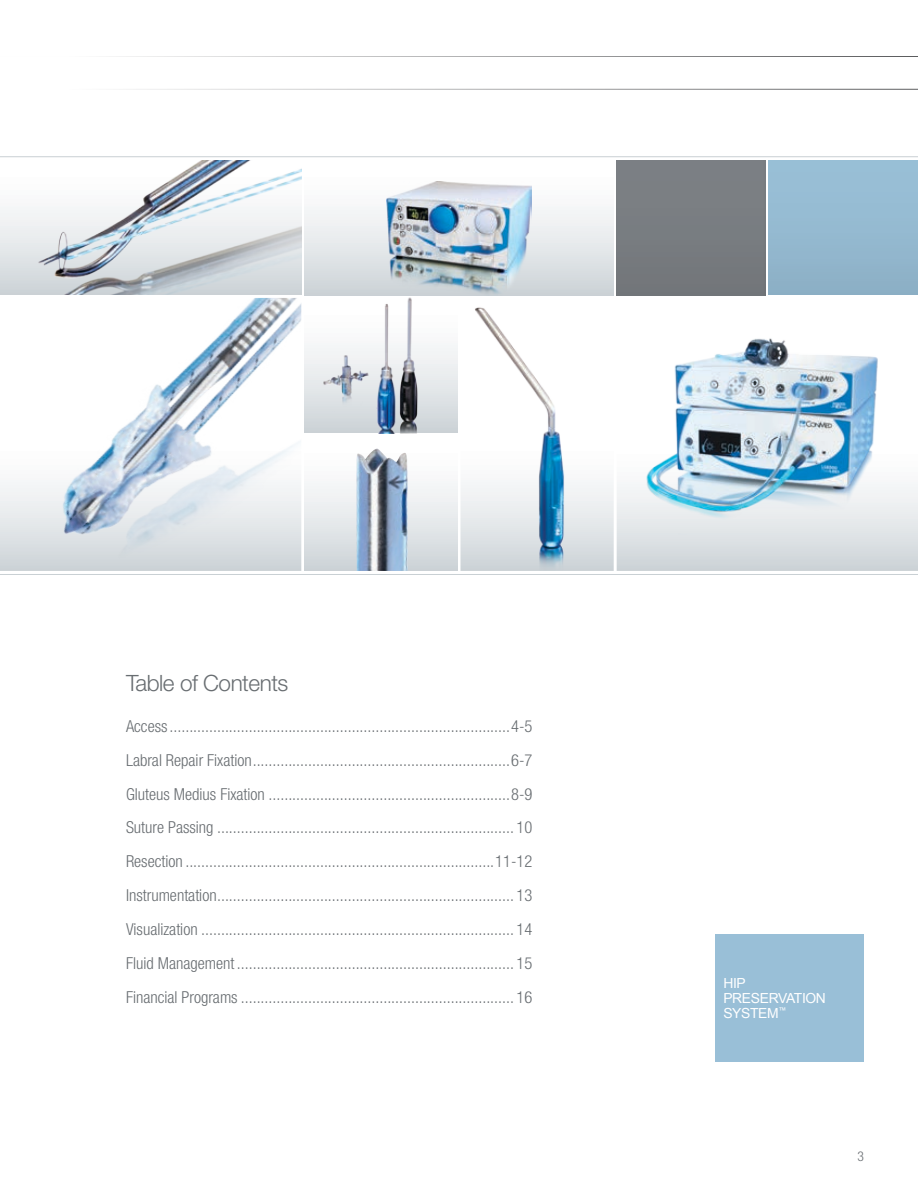
<style>
.page{position:relative;width:918px;height:1188px;background:#fff}
.page>*{position:absolute;margin:0;border:0;box-sizing:border-box;transform-origin:0 0}
.t1{font:300 22.5px "Helvetica Neue LT Std";letter-spacing:-.02em;color:#686d71}
.t2{font:300 condensed 16.5px/33.9px "Helvetica Neue LT Std";color:#686d71;text-align:justify}
.t3{font:13.8px/14.5px "Arial";letter-spacing:-.025em;color:#fff}
.t4{font:300 condensed 13.5px "Helvetica Neue LT Std";color:#686d71}
</style>
<div class="page">
<hr style="left:0;top:89px;width:918px;height:1px;background:#58595b">
<hr style="left:0;top:56px;width:918px;height:1px;background:#58595b">
<div style="left:716px;top:934px;width:148px;height:128px;background:#99bfd7"></div>
<hr style="left:0;top:574px;width:918px;height:1px;background:#c9d0d4">
<hr style="left:0;top:156px;width:918px;height:1px;background:#c9d0d4">
<svg style="left:460px;top:482px;width:154px;height:89px"></svg>
<img style="left:463px;top:307px;width:149px;height:264px">
<svg style="left:617px;top:484px;width:301px;height:87px;background:#d9dee1"></svg>
<img style="left:643px;top:338px;width:249px;height:197px">
<div style="left:304px;top:298px;width:154px;height:135px;background:linear-gradient(to bottom,#fff,#d0d6da)"></div>
<div style="left:304px;top:436px;width:154px;height:135px;background:linear-gradient(to bottom,#fff,#d0d6da)"></div>
<img style="left:356px;top:448px;width:52px;height:123px">
<img style="left:0;top:298px;width:301px;height:273px">
<hr style="left:0;top:298px;width:1px;height:135px;background:#fff">
<div style="left:304px;top:160px;width:310px;height:135px;background:linear-gradient(to bottom,#fff,#d0d6da)"></div>
<img style="left:386px;top:182px;width:146px;height:113px">
<div style="left:0;top:160px;width:301px;height:135px;background:linear-gradient(to bottom,#fff,#d0d6da)"></div>
<img style="left:21px;top:160px;width:280px;height:135px">
<img style="left:377px;top:293px;width:50px;height:140px">
<img style="left:322px;top:354px;width:47px;height:58px">
<h1 class="t1" style="left:126px;top:669px;width:164px">Table of Contents</h1>
<p class="t2" style="left:126px;top:709px;width:408px">Access......................................................................................4-5<br>Labral Repair Fixation.................................................................6-7<br>Gluteus Medius Fixation .............................................................8-9<br>Suture Passing ........................................................................... 10<br>Resection ..............................................................................11-12<br>Instrumentation........................................................................... 13<br>Visualization ............................................................................... 14<br>Fluid Management ...................................................................... 15<br>Financial Programs ..................................................................... 16</p>
<p class="t3" style="left:723px;top:976px;width:104px">HIP<br>PRESERVATION<br>SYSTEM<sup>™</sup></p>
<p class="t4" style="left:858px;top:1148px;width:8px">3</p>
</div>
